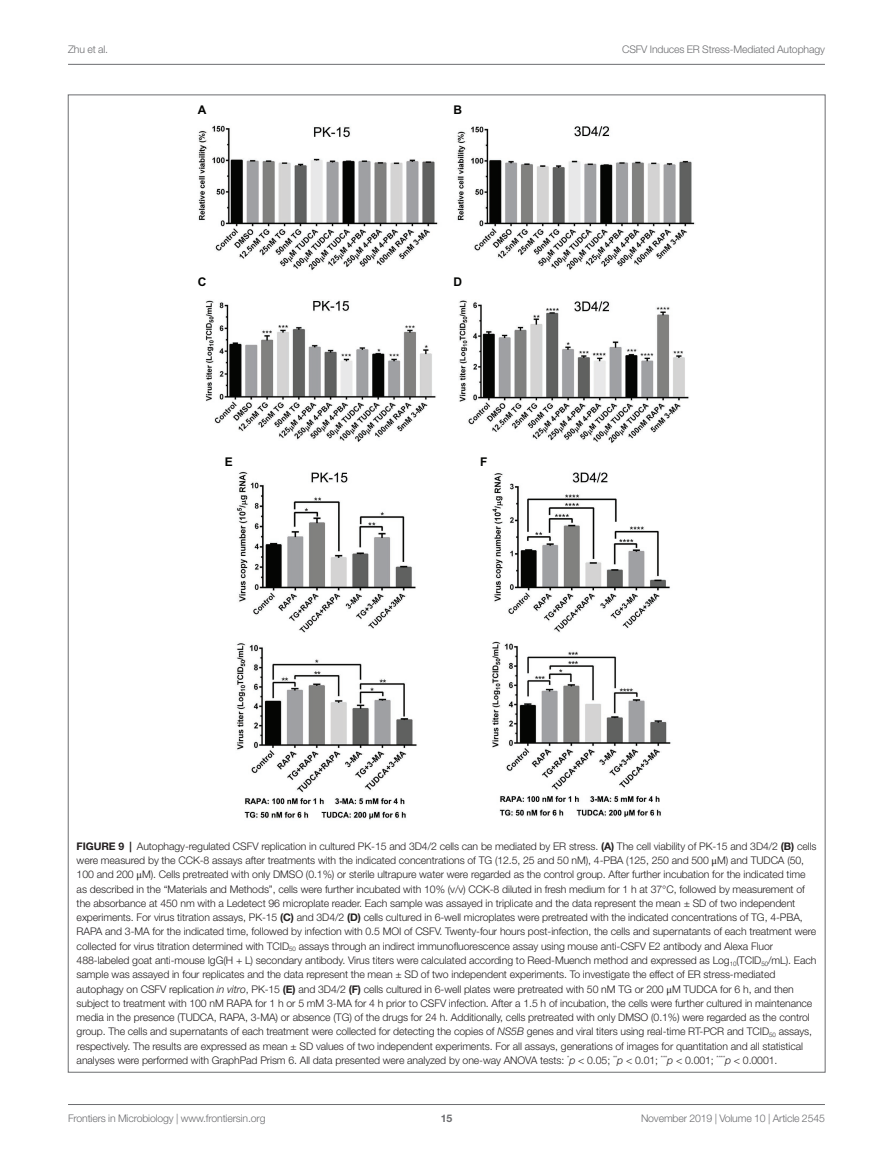
<style>
.page{position:relative;width:893px;height:1170px;background:#fff}
.page>*{position:absolute;margin:0;border:0;box-sizing:border-box;transform-origin:0 0}
.t1{font:700 12px "Arial";color:#040503}
.FIG_LEG{font:300 10.5px/14.2px "Helvetica Neue LT Std";letter-spacing:-.01em;color:#231f20}
.t2{font:300 10.5px "Helvetica Neue LT Std";letter-spacing:-.015em;color:#6c6d70}
.t3{font:700 10.5px "Helvetica Neue LT Std";color:#6c6d70}
.s1{font-weight:700}
.s2{font-family:"STIX General";font-weight:400}
.s3{font-style:italic}
</style>
<div class="page">
<hr style="left:68px;top:64px;width:757px;height:1px;background:#6c6d70">
<hr style="left:68px;top:1104px;width:757px;height:1px;background:#6c6d70">
<img style="left:198px;top:125px;width:497px;height:695px">
<p class="t2" style="left:68px;top:42px;width:42px">Zhu et al.</p>
<p class="t2" style="left:622px;top:42px;width:204px">CSFV Induces ER Stress-Mediated Autophagy</p>
<p class="t1" style="left:198px;top:101px;width:10px">A</p>
<p class="t1" style="left:453px;top:101px;width:10px">B</p>
<p class="t1" style="left:198px;top:273px;width:10px">C</p>
<p class="t1" style="left:453px;top:273px;width:10px">D</p>
<p class="t1" style="left:225px;top:454px;width:10px">E</p>
<p class="t1" style="left:480px;top:454px;width:9px">F</p>
<p class="FIG_LEG" style="left:77px;top:838px;width:741px"><span class="s1">FIGURE 9 |</span> Autophagy-regulated CSFV replication in cultured PK-15 and 3D4/2 cells can be mediated by ER stress. <span class="s1">(A)</span> The cell viability of PK-15 and 3D4/2 <span class="s1">(B)</span> cells were measured by the CCK-8 assays after treatments with the indicated concentrations of TG (12.5, 25 and 50 nM), 4-PBA (125, 250 and 500 <span class="s2">μ</span>M) and TUDCA (50, 100 and 200 <span class="s2">μ</span>M). Cells pretreated with only DMSO (0.1%) or sterile ultrapure water were regarded as the control group. After further incubation for the indicated time as described in the “Materials and Methods”, cells were further incubated with 10% (v/v) CCK-8 diluted in fresh medium for 1 h at 37°C, followed by measurement of the absorbance at 450 nm with a Ledetect 96 microplate reader. Each sample was assayed in triplicate and the data represent the mean ± SD of two independent experiments. For virus titration assays, PK-15 <span class="s1">(C)</span> and 3D4/2 <span class="s1">(D)</span> cells cultured in 6-well microplates were pretreated with the indicated concentrations of TG, 4-PBA, RAPA and 3-MA for the indicated time, followed by infection with 0.5 MOI of CSFV. Twenty-four hours post-infection, the cells and supernatants of each treatment were collected for virus titration determined with TCID<sub>50</sub> assays through an indirect immunofluorescence assay using mouse anti-CSFV E2 antibody and Alexa Fluor 488-labeled goat anti-mouse IgG(H + L) secondary antibody. Virus titers were calculated according to Reed-Muench method and expressed as Log<sub>10</sub>(TCID<sub>50</sub>/mL). Each sample was assayed in four replicates and the data represent the mean ± SD of two independent experiments. To investigate the effect of ER stress-mediated autophagy on CSFV replication <span class="s3">in vitro</span>, PK-15 <span class="s1">(E)</span> and 3D4/2 <span class="s1">(F)</span> cells cultured in 6-well plates were pretreated with 50 nM TG or 200 <span class="s2">μ</span>M TUDCA for 6 h, and then subject to treatment with 100 nM RAPA for 1 h or 5 mM 3-MA for 4 h prior to CSFV infection. After a 1.5 h of incubation, the cells were further cultured in maintenance media in the presence (TUDCA, RAPA, 3-MA) or absence (TG) of the drugs for 24 h. Additionally, cells pretreated with only DMSO (0.1%) were regarded as the control group. The cells and supernatants of each treatment were collected for detecting the copies of <span class="s3">NS5B</span> genes and viral titers using real-time RT-PCR and TCID<sub>50</sub> assays, respectively. The results are expressed as mean ± SD values of two independent experiments. For all assays, generations of images for quantitation and all statistical analyses were performed with GraphPad Prism 6. All data presented were analyzed by one-way ANOVA tests: <sup>*</sup><span class="s3">p</span> &lt; 0.05; <sup>**</sup><span class="s3">p</span> &lt; 0.01; <sup>***</sup><span class="s3">p</span> &lt; 0.001; <sup>****</sup><span class="s3">p</span> &lt; 0.0001.</p>
<p class="t2" style="left:68px;top:1111px;width:199px">Frontiers in Microbiology | www.frontiersin.org</p>
<p class="t3" style="left:441px;top:1111px;width:13px">15</p>
<p class="t2" style="left:641px;top:1111px;width:185px">November 2019 | Volume 10 | Article 2545</p>
</div>
